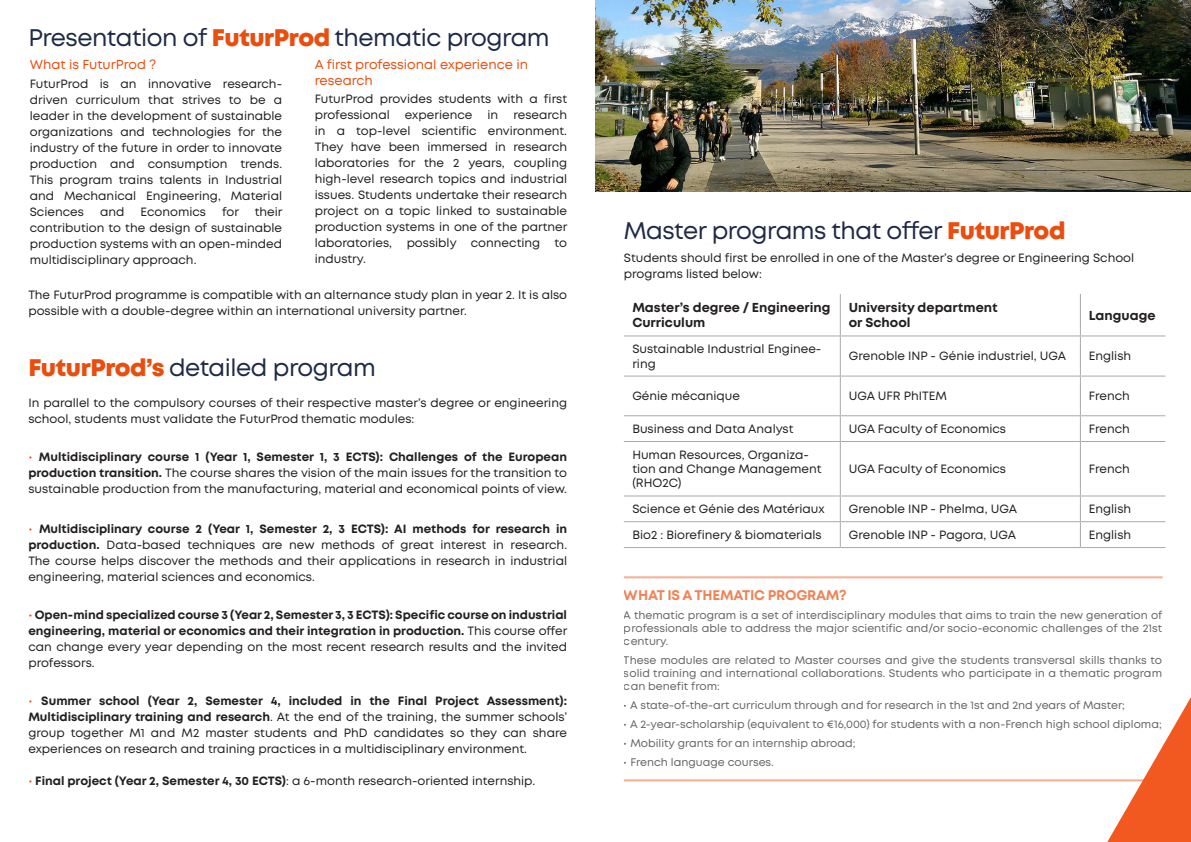
<style>
.page{position:relative;width:1191px;height:842px;background:#fff}
.page>*{position:absolute;margin:0;border:0;box-sizing:border-box;transform-origin:0 0}
.t1{font:24px "Mont";letter-spacing:-.02em;color:#1f2b46}
.t2{font:700 14px "Mont";letter-spacing:-.02em;color:#e94e0f}
.t3{font:700 13px/15.6px "Mont";color:#231f20}
.t4{font:13px/15.6px "Mont";color:#e94e0f}
.t5{font:12px/16px "Mont";color:#231f20;text-align:justify}
.t6{font:700 12px/16px "Mont";color:#231f20;text-align:justify}
.t7{font:11px/13.2px "Mont";color:#231f20;text-align:justify}
.s1{font-weight:800;color:#e94e0f}
.s2{color:#e94e0f}
.s3{font-weight:700}
.s4{font-weight:400;color:#e94e0f}
.s5{font-weight:400}
</style>
<div class="page">
<hr style="left:840px;top:294px;width:1px;height:41px;background:#a8a9ad">
<hr style="left:1080px;top:294px;width:1px;height:41px;background:#a8a9ad">
<hr style="left:624px;top:335px;width:216px;height:1px;background:#a8a9ad">
<hr style="left:840px;top:335px;width:240px;height:1px;background:#a8a9ad">
<hr style="left:840px;top:336px;width:1px;height:40px;background:#a8a9ad">
<hr style="left:1080px;top:335px;width:85px;height:1px;background:#a8a9ad">
<hr style="left:1080px;top:336px;width:1px;height:40px;background:#a8a9ad">
<hr style="left:624px;top:376px;width:216px;height:1px;background:#a8a9ad">
<hr style="left:840px;top:376px;width:240px;height:1px;background:#a8a9ad">
<hr style="left:840px;top:377px;width:1px;height:38px;background:#a8a9ad">
<hr style="left:1080px;top:376px;width:85px;height:1px;background:#a8a9ad">
<hr style="left:1080px;top:377px;width:1px;height:38px;background:#a8a9ad">
<hr style="left:624px;top:415px;width:216px;height:1px;background:#a8a9ad">
<hr style="left:840px;top:415px;width:240px;height:1px;background:#a8a9ad">
<svg style="left:840px;top:416px;width:1px;height:25px"></svg>
<hr style="left:1080px;top:415px;width:85px;height:1px;background:#a8a9ad">
<svg style="left:1080px;top:416px;width:1px;height:25px"></svg>
<hr style="left:840px;top:441px;width:240px;height:1px;background:#a8a9ad">
<hr style="left:840px;top:442px;width:1px;height:53px;background:#a8a9ad">
<hr style="left:1080px;top:441px;width:85px;height:1px;background:#a8a9ad">
<hr style="left:1080px;top:442px;width:1px;height:53px;background:#a8a9ad">
<hr style="left:840px;top:495px;width:240px;height:1px;background:#a8a9ad">
<hr style="left:1080px;top:495px;width:85px;height:1px;background:#a8a9ad">
<hr style="left:840px;top:521px;width:240px;height:1px;background:#a8a9ad">
<svg style="left:840px;top:496px;width:1px;height:51px"></svg>
<hr style="left:1080px;top:521px;width:85px;height:1px;background:#a8a9ad">
<svg style="left:1080px;top:496px;width:1px;height:51px"></svg>
<hr style="left:840px;top:547px;width:240px;height:1px;background:#a8a9ad">
<hr style="left:1080px;top:547px;width:85px;height:1px;background:#a8a9ad">
<hr style="left:624px;top:441px;width:216px;height:1px;background:#a8a9ad">
<hr style="left:624px;top:495px;width:216px;height:1px;background:#a8a9ad">
<hr style="left:624px;top:521px;width:216px;height:1px;background:#a8a9ad">
<hr style="left:624px;top:547px;width:216px;height:1px;background:#a8a9ad">
<svg style="left:1107px;top:697px;width:84px;height:145px"></svg>
<img style="left:595px;top:0;width:596px;height:192px">
<hr style="left:624px;top:779px;width:538px;height:2px;background:#f15921">
<hr style="left:624px;top:576px;width:538px;height:2px;background:#f15921">
<p class="t1" style="left:28px;top:22px;width:523px">Presentation of <span class="s1">FuturProd</span> thematic program</p>
<p class="t4" style="left:30px;top:57px;width:128px">What is FuturProd ?</p>
<p class="t5" style="left:30px;top:76px;width:254px">FuturProd is an innovative research&shy;driven curriculum that strives to be a leader in the development of sustainable organizations and technologies for the industry of the future in order to innovate production and consumption trends.<br>This program trains talents in Industrial and Mechanical Engineering, Material Sciences</p>
<p class="t5" style="left:100px;top:204px;width:26px">and</p>
<p class="t5" style="left:140px;top:204px;width:67px">Economics</p>
<p class="t5" style="left:222px;top:204px;width:18px">for</p>
<p class="t5" style="left:30px;top:204px;width:254px;text-indent:225px">their contribution to the design of sustainable production systems with an open-minded multidisciplinary approach.</p>
<p class="t4" style="left:315px;top:57px;width:215px">A first professional experience in research</p>
<p class="t5" style="left:315px;top:91px;width:254px">FuturProd provides students with a first professional</p>
<p class="t5" style="left:315px;top:107px;width:254px;text-indent:199px">research in a top-level scientific environment.<br>They have been immersed in research laboratories for the 2 years, coupling high-level research topics and industrial issues. Students undertake their research project on a topic linked to sustainable production systems in one of the partner laboratories, possibly connecting to industry.</p>
<p class="t5" style="left:405px;top:107px;width:69px">experience</p>
<p class="t5" style="left:487px;top:107px;width:12px">in</p>
<p class="t5" style="left:28px;top:287px;width:540px">The FuturProd programme is compatible with an alternance study plan in year 2. It is also possible with a double-degree within an international university partner.</p>
<p class="t1" style="left:28px;top:353px;width:349px"><span class="s1">FuturProd’s</span> detailed program</p>
<p class="t5" style="left:28px;top:395px;width:540px">In parallel to the compulsory courses of their respective master’s degree or engineering school, students must validate the FuturProd thematic modules:</p>
<p class="t5" style="left:28px;top:449px;width:540px"><span class="s2">•</span> <span class="s3">Multidisciplinary course 1 (Year 1, Semester 1, 3 ECTS): Challenges of the European production transition.</span> The course shares the vision of the main issues for the transition to sustainable production from the manufacturing, material and economical points of view.</p>
<p class="t5" style="left:28px;top:521px;width:540px"><span class="s2">•</span> <span class="s3">Multidisciplinary course 2 (Year 1, Semester 2, 3 ECTS): AI methods for research in production.</span> Data-based techniques are new methods of great interest in research.<br>The course helps discover the methods and their applications in research in industrial engineering, material sciences and economics.</p>
<p class="t6" style="left:28px;top:607px;width:540px"><span class="s4">•</span> Open-mind specialized course 3 (Year 2, Semester 3, 3 ECTS): Specific course on industrial engineering, material or economics and their integration in production. <span class="s5">This course offer can change every year depending on the most recent research results and the invited professors.</span></p>
<p class="t5" style="left:28px;top:692px;width:540px"><span class="s2">•</span> <span class="s3">Summer school (Year 2, Semester 4, included in the Final Project Assessment):<br>Multidisciplinary training and research</span>. At the end of the training, the summer schools’ group together M1 and M2 master students and PhD candidates so they can share experiences on research and training practices in a multidisciplinary environment.</p>
<p class="t5" style="left:28px;top:773px;width:508px"><span class="s2">•</span> <span class="s3">Final project (Year 2, Semester 4, 30 ECTS)</span>: a 6-month research-oriented internship.</p>
<p class="t1" style="left:624px;top:216px;width:443px">Master programs that offer <span class="s1">FuturProd</span></p>
<p class="t5" style="left:624px;top:250px;width:512px">Students should first be enrolled in one of the Master’s degree or Engineering School programs listed below:</p>
<p class="t3" style="left:632px;top:300px;width:200px">Master’s degree / Engineering<br>Curriculum</p>
<p class="t3" style="left:849px;top:300px;width:150px">University department or School</p>
<p class="t3" style="left:1089px;top:307px;width:68px">Language</p>
<p class="t5" style="left:632px;top:342px;width:190px;line-height:14.4px">Sustainable Industrial Enginee&shy;ring</p>
<p class="t5" style="left:849px;top:348px;width:219px">Grenoble INP - Génie industriel, UGA</p>
<p class="t5" style="left:1089px;top:348px;width:44px">English</p>
<p class="t5" style="left:632px;top:388px;width:109px">Génie mécanique</p>
<p class="t5" style="left:849px;top:388px;width:100px">UGA UFR PhITEM</p>
<p class="t5" style="left:1089px;top:388px;width:42px">French</p>
<p class="t5" style="left:632px;top:421px;width:163px">Business and Data Analyst</p>
<p class="t5" style="left:849px;top:421px;width:159px">UGA Faculty of Economics</p>
<p class="t5" style="left:1089px;top:421px;width:42px">French</p>
<p class="t5" style="left:632px;top:447px;width:190px;line-height:14.4px;text-align:left">Human Resources, Organiza&shy;tion and Change Management (RHO2C)</p>
<p class="t5" style="left:849px;top:461px;width:159px">UGA Faculty of Economics</p>
<p class="t5" style="left:1089px;top:461px;width:42px">French</p>
<p class="t5" style="left:632px;top:501px;width:194px">Science et Génie des Matériaux</p>
<p class="t5" style="left:849px;top:501px;width:170px">Grenoble INP - Phelma, UGA</p>
<p class="t5" style="left:1089px;top:501px;width:44px">English</p>
<p class="t5" style="left:632px;top:527px;width:191px">Bio2 : Biorefinery &amp; biomaterials</p>
<p class="t5" style="left:849px;top:527px;width:169px">Grenoble INP - Pagora, UGA</p>
<p class="t5" style="left:1089px;top:527px;width:44px">English</p>
<p class="t2" style="left:624px;top:586px;width:224px">WHAT IS A THEMATIC PROGRAM?</p>
<p class="t7" style="left:624px;top:608px;width:540px">A thematic program is a set of interdisciplinary modules that aims to train the new generation of professionals able to address the major scientific and/or socio-economic challenges of the 21st century.</p>
<p class="t7" style="left:624px;top:654px;width:540px">These modules are related to Master courses and give the students transversal skills thanks to solid training and international collaborations. Students who participate in a thematic program can benefit from:</p>
<p class="t7" style="left:624px;top:699px;width:502px">• A state-of-the-art curriculum through and for research in the 1st and 2nd years of Master;</p>
<p class="t7" style="left:624px;top:718px;width:539px">• A 2-year-scholarship (equivalent to €16,000) for students with a non-French high school diploma;</p>
<p class="t7" style="left:624px;top:737px;width:233px">• Mobility grants for an internship abroad;</p>
<p class="t7" style="left:624px;top:755px;width:151px">• French language courses.</p>
</div>
